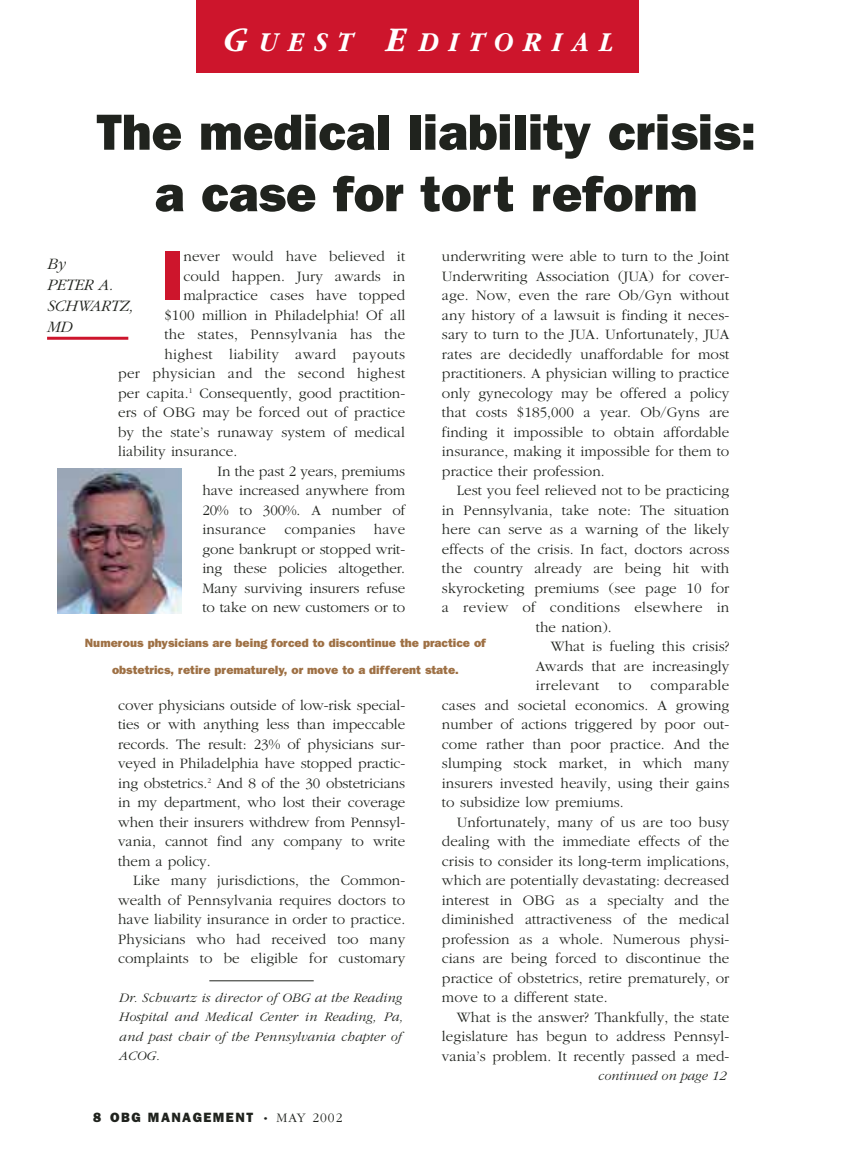
<style>
.page{position:relative;width:851px;height:1161px;background:#fff}
.page>*{position:absolute;margin:0;border:0;box-sizing:border-box;transform-origin:0 0}
.t1{font:800 70.5px "Franklin Gothic";color:#cd152c}
.t2{font:800 51px/61.5px "Franklin Gothic";color:#20231e;text-align:center}
.t3{font:italic 700 28.5px "Garamond";letter-spacing:.39em;color:#fff;scale:.9 1}
.t4{font:italic 300 16.5px/21px "Garamond";color:#20231e}
.t5{font:300 15px/19.5px "Garamond";letter-spacing:.005em;color:#20231e;text-align:justify}
.t6{font:300 15px "Garamond";letter-spacing:.025em;color:#20231e}
.t7{font:italic 300 13.5px/19.5px "Garamond";letter-spacing:.01em;color:#20231e}
.t8{font:800 13.5px "Franklin Gothic";letter-spacing:.11em;color:#20231e}
.t9{font:800 12px "Franklin Gothic";color:#9e7044}
.s1{font-size:36px}
.s2{font-family:"Garamond";font-weight:300;font-size:8.25px}
.s3{font-family:"Garamond";font-weight:300}
</style>
<div class="page">
<div style="left:196px;top:0;width:442px;height:72px;background:#cd152c"></div>
<img style="left:58px;top:469px;width:123px;height:144px">
<hr style="left:47px;top:337px;width:81px;height:3px;background:#cd152c">
<hr style="left:209px;top:981px;width:105px;height:1px;background:#20231e">
<h3 class="t3" style="left:222px;top:32px;width:435px"><span class="s1">G</span>UEST <span class="s1">E</span>DITORIAL</h3>
<h2 class="t2" style="left:96px;top:106px;width:661px">The medical liability crisis: a case for tort reform</h2>
<h1 class="t1" style="left:161px;top:252px;width:24px">I</h1>
<p class="t5" style="left:183px;top:248px;width:223px">never would have believed it</p>
<p class="t5" style="left:442px;top:248px;width:289px">underwriting were able to turn to the Joint Underwriting Association (JUA) for cover&shy;age. Now, even the rare Ob/Gyn without any history of a lawsuit is finding it neces&shy;sary to turn to the JUA. Unfortunately, JUA rates are decidedly unaffordable for most practitioners. A physician willing to practice only gynecology may be offered a policy that costs $185,000 a year. Ob/Gyns are finding it impossible to obtain affordable insurance, making it impossible for them to practice their profession.</p>
<p class="t5" style="left:457px;top:482px;width:274px">Lest you feel relieved not to be practicing</p>
<p class="t5" style="left:442px;top:501px;width:289px">in Pennsylvania, take note: The situation</p>
<p class="t5" style="left:442px;top:521px;width:289px">here can serve as a warning of the likely</p>
<p class="t5" style="left:442px;top:540px;width:289px">effects of the crisis. In fact, doctors across</p>
<p class="t5" style="left:442px;top:560px;width:289px">the country already are being hit with</p>
<p class="t5" style="left:442px;top:579px;width:289px">skyrocketing premiums (see page 10 for</p>
<p class="t6" style="left:442px;top:601px;width:289px">a review of conditions elsewhere in</p>
<p class="t5" style="left:536px;top:618px;width:77px">the nation).</p>
<p class="t5" style="left:550px;top:638px;width:180px">What is fueling this crisis?</p>
<p class="t5" style="left:536px;top:657px;width:195px">Awards that are increasingly</p>
<p class="t6" style="left:536px;top:679px;width:65px">irrelevant</p>
<p class="t5" style="left:618px;top:677px;width:14px">to</p>
<p class="t4" style="left:47px;top:254px;width:88px">By<br>PETER A.<br>SCHWARTZ,<br>MD</p>
<p class="t5" style="left:183px;top:267px;width:223px">could happen. Jury awards in</p>
<p class="t5" style="left:183px;top:287px;width:223px">malpractice cases have topped</p>
<p class="t5" style="left:164px;top:306px;width:242px">$100 million in Philadelphia! Of all</p>
<p class="t5" style="left:164px;top:326px;width:242px">the states, Pennsylvania has the</p>
<p class="t6" style="left:164px;top:348px;width:242px">highest liability award payouts</p>
<p class="t5" style="left:118px;top:365px;width:288px">per physician and the second highest</p>
<p class="t5" style="left:118px;top:384px;width:288px">per capita.<sup>1</sup> Consequently, good practition-</p>
<p class="t5" style="left:118px;top:404px;width:288px">ers of OBG may be forced out of practice</p>
<p class="t5" style="left:118px;top:423px;width:288px">by the state’s runaway system of medical</p>
<p class="t5" style="left:118px;top:443px;width:121px">liability insurance.</p>
<p class="t5" style="left:217px;top:462px;width:189px">In the past 2 years, premiums</p>
<p class="t5" style="left:202px;top:482px;width:204px">have increased anywhere from</p>
<p class="t5" style="left:202px;top:501px;width:204px">20% to 300%. A number of</p>
<p class="t5" style="left:202px;top:521px;width:204px">insurance companies have</p>
<p class="t5" style="left:202px;top:540px;width:204px">gone bankrupt or stopped writ-</p>
<p class="t5" style="left:202px;top:560px;width:204px">ing these policies altogether.</p>
<p class="t5" style="left:202px;top:579px;width:204px">Many surviving insurers refuse</p>
<p class="t5" style="left:202px;top:599px;width:204px">to take on new customers or to</p>
<p class="t9" style="left:85px;top:639px;width:403px">Numerous physicians are being forced to discontinue the practice of</p>
<p class="t9" style="left:112px;top:666px;width:348px">obstetrics, retire prematurely, or move to a different state.</p>
<p class="t5" style="left:442px;top:677px;width:289px;text-indent:208px">comparable cases and societal economics. A growing number of actions triggered by poor out&shy;come rather than poor practice. And the slumping stock market, in which many insurers invested heavily, using their gains to subsidize low premiums.</p>
<p class="t5" style="left:442px;top:813px;width:289px;text-indent:15px">Unfortunately, many of us are too busy dealing with the immediate effects of the crisis to consider its long-term implications, which are potentially devastating: decreased interest in OBG as a specialty and the diminished attractiveness of the medical profession as a whole. Numerous physi&shy;cians are being forced to discontinue the practice of obstetrics, retire prematurely, or move to a different state.</p>
<p class="t5" style="left:442px;top:1008px;width:289px;text-indent:15px">What is the answer? Thankfully, the state legislature has begun to address Pennsyl&shy;vania’s problem. It recently passed a med-</p>
<p class="t5" style="left:118px;top:696px;width:288px">cover physicians outside of low-risk special&shy;ties or with anything less than impeccable records. The result: 23% of physicians sur&shy;veyed in Philadelphia have stopped practic&shy;ing obstetrics.<sup>2</sup> And 8 of the 30 obstetricians in my department, who lost their coverage when their insurers withdrew from Pennsyl&shy;vania, cannot find any company to write them a policy.</p>
<p class="t5" style="left:118px;top:872px;width:288px;text-indent:15px">Like many jurisdictions, the Common&shy;wealth of Pennsylvania requires doctors to have liability insurance in order to practice.<br>Physicians who had received too many complaints to be eligible for customary</p>
<p class="t7" style="left:119px;top:989px;width:285px">Dr. Schwartz is director of OBG at the Reading Hospital and Medical Center in Reading, Pa, and past chair of the Pennsylvania chapter of ACOG.</p>
<p class="t8" style="left:93px;top:1113px;width:251px">8 OBG MANAGEMENT <span class="s2">•</span> <span class="s3">MAY 2002</span></p>
<p class="t7" style="left:598px;top:1067px;width:130px">continued on page 12</p>
</div>
